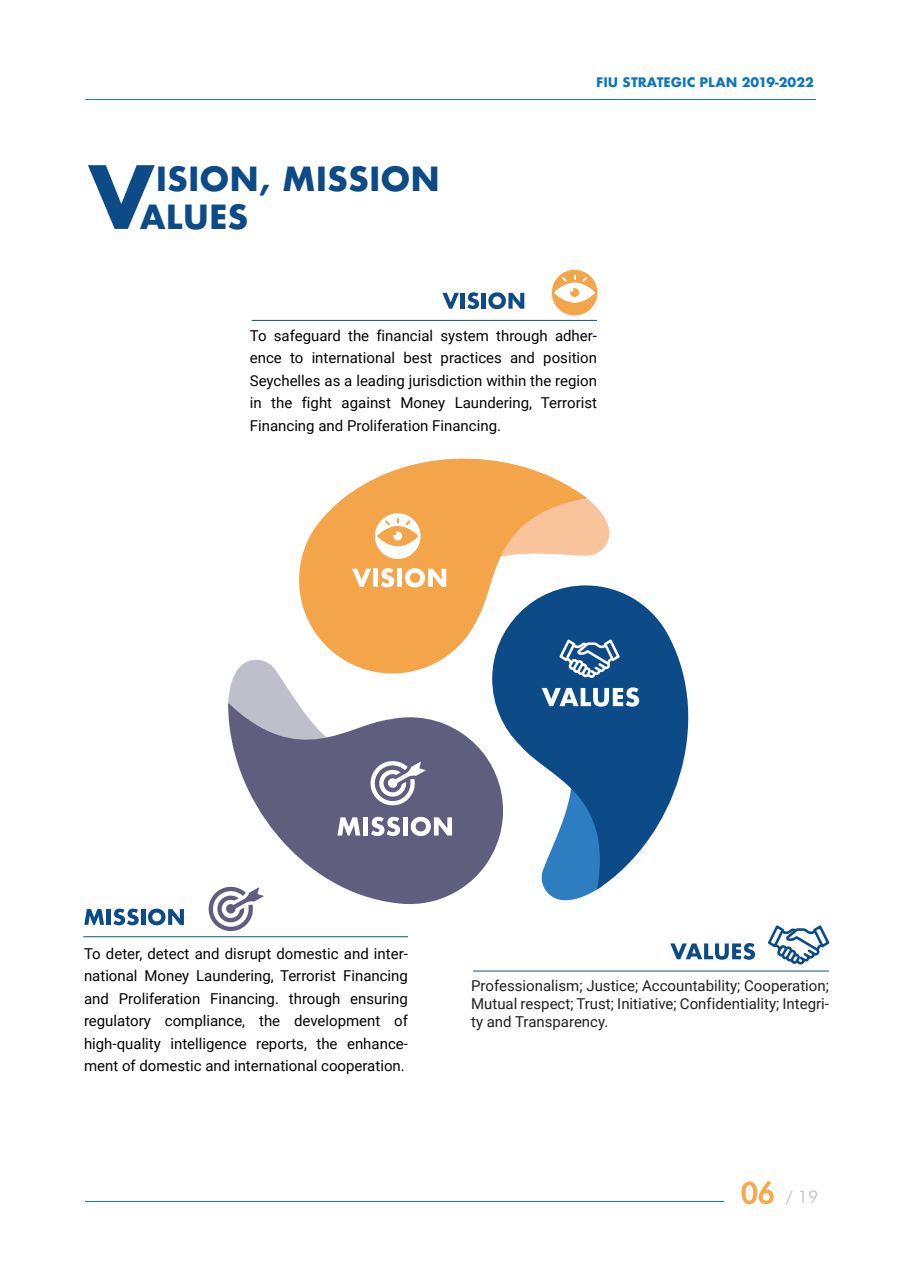
<style>
.page{position:relative;width:910px;height:1280px;background:#fff}
.page>*{position:absolute;margin:0;border:0;box-sizing:border-box;transform-origin:0 0}
.t1{font:700 84.45px "Futura";color:#0c4b88}
.t2{font:700 32.4px/37.5px "Futura";color:#0c4b88}
.t3{font:17.55px "Futura BT";color:#c7c6c5}
.t4{font:15px/22.5px "Roboto";color:#040503;text-align:justify}
.t5{font:15px/18px "Roboto";color:#231f20;text-align:justify}
.t6{font:700 12.75px "Futura";color:#0e76bd}
.s1{font-size:28.65px;color:#f9a746}
</style>
<div class="page">
<svg style="left:545px;top:889px;width:53px;height:12px"></svg>
<svg style="left:492px;top:585px;width:197px;height:304px;fill:#0c4b88"></svg>
<svg style="left:587px;top:638px;width:34px;height:40px"></svg>
<svg style="left:228px;top:660px;width:70px;height:43px"></svg>
<svg style="left:228px;top:703px;width:288px;height:201px;fill:#5f5e7f"></svg>
<svg style="left:587px;top:498px;width:22px;height:58px"></svg>
<svg style="left:292px;top:458px;width:295px;height:227px;fill:#f4a449"></svg>
<svg style="left:352px;top:569px;width:19px;height:18px"></svg>
<div style="left:373px;top:569px;width:5px;height:18px;background:#fff"></div>
<svg style="left:381px;top:568px;width:13px;height:19px"></svg>
<div style="left:397px;top:569px;width:5px;height:18px;background:#fff"></div>
<svg style="left:405px;top:568px;width:41px;height:19px"></svg>
<svg style="left:84px;top:909px;width:20px;height:16px"></svg>
<hr style="left:107px;top:909px;width:4px;height:16px;background:#0c4b88">
<svg style="left:113px;top:909px;width:26px;height:16px"></svg>
<hr style="left:141px;top:909px;width:4px;height:16px;background:#0c4b88">
<svg style="left:148px;top:909px;width:36px;height:16px"></svg>
<svg style="left:337px;top:817px;width:23px;height:18px"></svg>
<div style="left:363px;top:817px;width:5px;height:18px;background:#fff"></div>
<svg style="left:371px;top:817px;width:29px;height:19px"></svg>
<div style="left:403px;top:817px;width:5px;height:18px;background:#fff"></div>
<svg style="left:411px;top:817px;width:41px;height:19px"></svg>
<svg style="left:542px;top:687px;width:97px;height:20px"></svg>
<hr style="left:83px;top:936px;width:325px;height:1px;background:#0b547f">
<svg style="left:670px;top:943px;width:85px;height:17px"></svg>
<hr style="left:473px;top:971px;width:356px;height:1px;background:#0b547f">
<svg style="left:369px;top:761px;width:57px;height:45px"></svg>
<svg style="left:208px;top:886px;width:56px;height:46px"></svg>
<svg style="left:375px;top:513px;width:46px;height:46px"></svg>
<hr style="left:252px;top:320px;width:345px;height:1px;background:#0b547f">
<svg style="left:442px;top:293px;width:17px;height:16px"></svg>
<hr style="left:461px;top:293px;width:4px;height:16px;background:#0c4b88">
<svg style="left:467px;top:292px;width:12px;height:17px"></svg>
<hr style="left:482px;top:293px;width:4px;height:16px;background:#0c4b88">
<svg style="left:488px;top:292px;width:36px;height:17px"></svg>
<svg style="left:552px;top:270px;width:45px;height:45px"></svg>
<svg style="left:768px;top:925px;width:62px;height:40px"></svg>
<svg style="left:741px;top:1180px;width:33px;height:25px"></svg>
<hr style="left:85px;top:99px;width:731px;height:1px;background:#0f77bd">
<hr style="left:85px;top:1201px;width:639px;height:1px;background:#0f77bd">
<h1 class="t1" style="left:88px;top:136px;width:68px">V</h1>
<h2 class="t2" style="left:140px;top:160px;width:302px;text-indent:16px">ISION, MISSION<br>ALUES</h2>
<p class="t6" style="left:596px;top:73px;width:219px">FIU STRATEGIC PLAN 2019-2022</p>
<p class="t4" style="left:250px;top:324px;width:349px">To safeguard the financial system through adher&shy;ence to international best practices and position Seychelles as a leading jurisdiction within the region in the fight against Money Laundering, Terrorist Financing and Proliferation Financing.</p>
<p class="t4" style="left:84px;top:941px;width:325px">To deter, detect and disrupt domestic and inter&shy;national Money Laundering, Terrorist Financing and Proliferation Financing. through ensuring regulatory compliance, the development of high-quality intelligence reports, the enhance&shy;ment of domestic and international cooperation.</p>
<p class="t5" style="left:471px;top:976px;width:359px">Professionalism; Justice; Accountability; Cooperation; Mutual respect; Trust; Initiative; Confidentiality; Integri&shy;ty and Transparency.</p>
<p class="t3" style="left:741px;top:1186px;width:79px"><span class="s1">06</span> / 19</p>
</div>
